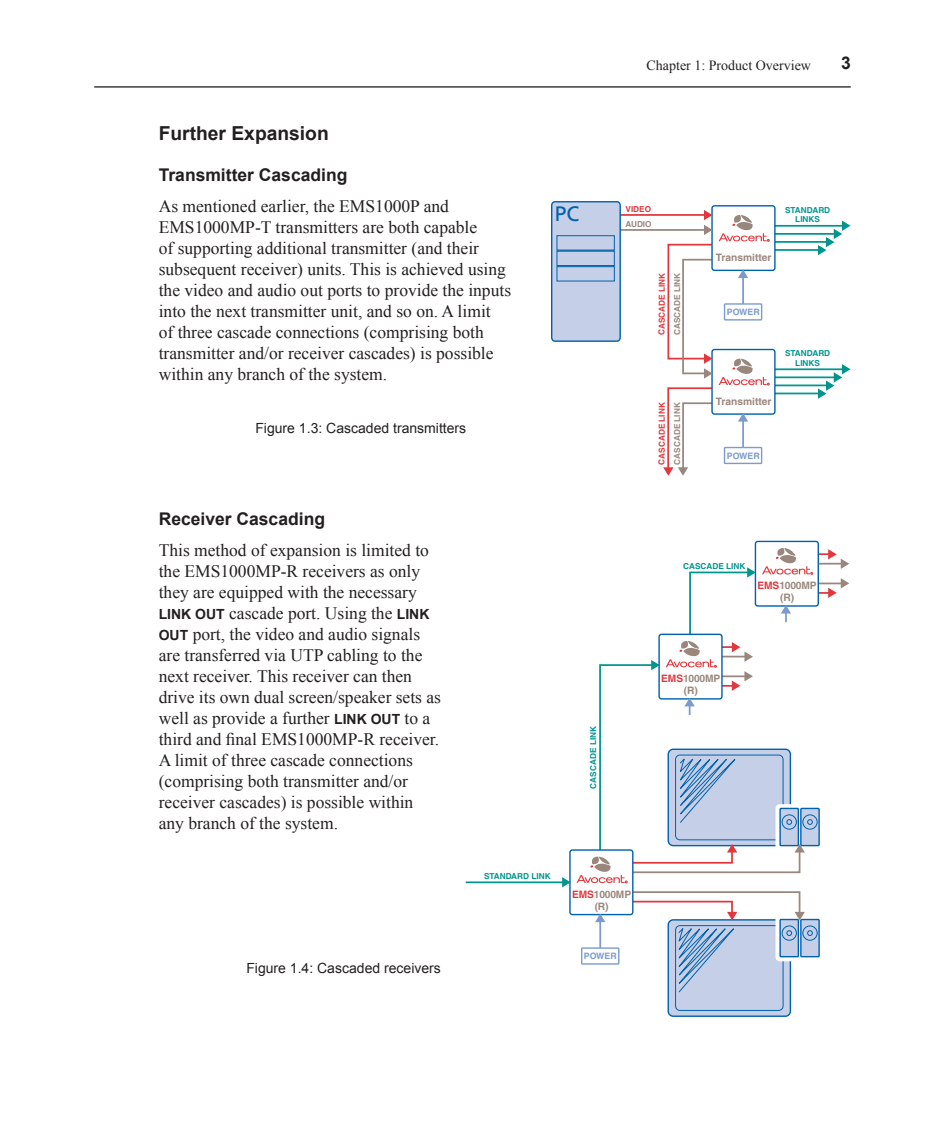
<style>
.page{position:relative;width:945px;height:1134px;background:#fff}
.page>*{position:absolute;margin:0;border:0;box-sizing:border-box;transform-origin:0 0}
.t1{font:21px "Frutiger";color:#0161aa}
.Heading_3{font:700 19.25px "Arial";color:#231f20}
.Body_text{font:17.5px/21px "Times New Roman";color:#231f20}
.Heading_4{font:700 17.5px "Arial";color:#231f20}
.t2{font:14px "Arial";color:#231f20}
.t3{font:14px "Times New Roman";color:#231f20}
.t4{font:700 10.33px/12.2px "Helvetica";letter-spacing:-.015em;color:#99877d;text-align:center}
.t5{font:700 8.75px "Helvetica";color:#7c9bcd}
.t6{font:700 8.22px/9.8px "Helvetica";color:#00958e;text-align:center}
.t7{font:700 8.22px "Helvetica";color:#e1373d}
.t8{font:700 8.22px "Helvetica";color:#99877d}
.s1{font-family:"Arial";font-weight:700;font-size:14px}
.s2{color:#e1373d}
</style>
<div class="page">
<hr style="left:94px;top:86px;width:757px;height:2px;background:#231f20">
<svg style="left:466px;top:571px;width:281px;height:313px"></svg>
<hr style="left:695px;top:656px;width:53px;height:1px;background:#99877d">
<hr style="left:695px;top:675px;width:53px;height:2px;background:#99877d">
<hr style="left:694px;top:646px;width:41px;height:2px;background:#e1373d">
<hr style="left:694px;top:685px;width:41px;height:2px;background:#e1373d">
<svg style="left:732px;top:642px;width:21px;height:20px"></svg>
<svg style="left:732px;top:671px;width:21px;height:20px"></svg>
<div style="left:659px;top:634px;width:63px;height:65px;background:#fff;border-radius:3px"></div>
<div style="left:658px;top:634px;width:65px;height:66px;border:1px solid #0161aa;border-radius:3px"></div>
<svg style="left:666px;top:641px;width:50px;height:26px"></svg>
<svg style="left:684px;top:698px;width:11px;height:17px"></svg>
<div style="left:570px;top:850px;width:63px;height:65px;background:#fff;border-radius:3px"></div>
<div style="left:569px;top:849px;width:65px;height:66px;border:1px solid #0161aa;border-radius:3px"></div>
<hr style="left:792px;top:563px;width:52px;height:2px;background:#99877d">
<hr style="left:792px;top:583px;width:52px;height:1px;background:#99877d">
<hr style="left:790px;top:553px;width:41px;height:2px;background:#e1373d">
<hr style="left:790px;top:592px;width:41px;height:2px;background:#e1373d">
<svg style="left:828px;top:549px;width:21px;height:20px"></svg>
<svg style="left:828px;top:578px;width:21px;height:20px"></svg>
<div style="left:755px;top:541px;width:63px;height:65px;background:#fff;border-radius:3px"></div>
<div style="left:755px;top:541px;width:64px;height:66px;border:1px solid #0161aa;border-radius:3px"></div>
<svg style="left:762px;top:548px;width:51px;height:27px"></svg>
<svg style="left:781px;top:605px;width:10px;height:17px"></svg>
<div style="left:801px;top:808px;width:18px;height:38px;background:#c5d0e8"></div>
<div style="left:800px;top:808px;width:20px;height:38px;border:1px solid #0161aa"></div>
<div style="left:803px;top:815px;width:14px;height:14px;border:1px solid #0161aa;border-radius:50%"></div>
<svg style="left:577px;top:748px;width:236px;height:135px"></svg>
<div style="left:801px;top:920px;width:18px;height:37px;background:#c5d0e8"></div>
<div style="left:800px;top:919px;width:20px;height:38px;border:1px solid #0161aa"></div>
<div style="left:803px;top:926px;width:14px;height:15px;border:1px solid #0161aa;border-radius:50%"></div>
<svg style="left:625px;top:890px;width:188px;height:127px"></svg>
<svg style="left:562px;top:877px;width:9px;height:10px"></svg>
<hr style="left:599px;top:919px;width:2px;height:38px;background:#7c9bcd">
<svg style="left:595px;top:914px;width:10px;height:8px"></svg>
<div style="left:582px;top:948px;width:37px;height:16px;background:#fff"></div>
<div style="left:581px;top:947px;width:38px;height:18px;border:1px solid #7c9bcd"></div>
<svg style="left:651px;top:660px;width:9px;height:10px"></svg>
<svg style="left:747px;top:567px;width:9px;height:11px"></svg>
<hr style="left:744px;top:368px;width:101px;height:2px;background:#00958e">
<hr style="left:744px;top:376px;width:92px;height:2px;background:#00958e">
<hr style="left:744px;top:385px;width:85px;height:1px;background:#00958e">
<hr style="left:744px;top:393px;width:78px;height:1px;background:#00958e">
<hr style="left:744px;top:225px;width:101px;height:2px;background:#00958e">
<hr style="left:744px;top:233px;width:92px;height:2px;background:#00958e">
<hr style="left:744px;top:241px;width:85px;height:2px;background:#00958e">
<hr style="left:744px;top:249px;width:78px;height:2px;background:#00958e">
<div style="left:712px;top:206px;width:63px;height:64px;background:#fff;border-radius:3px"></div>
<div style="left:711px;top:205px;width:65px;height:66px;border:1px solid #0161aa;border-radius:3px"></div>
<div style="left:712px;top:350px;width:63px;height:64px;background:#fff;border-radius:3px"></div>
<div style="left:711px;top:349px;width:65px;height:66px;border:1px solid #0161aa;border-radius:3px"></div>
<hr style="left:617px;top:214px;width:90px;height:2px;background:#e1373d">
<hr style="left:617px;top:229px;width:90px;height:2px;background:#99877d">
<svg style="left:818px;top:221px;width:32px;height:34px"></svg>
<svg style="left:818px;top:364px;width:32px;height:35px"></svg>
<svg style="left:663px;top:210px;width:106px;height:266px"></svg>
<div style="left:725px;top:448px;width:37px;height:15px;background:#fff"></div>
<div style="left:724px;top:447px;width:38px;height:17px;border:1px solid #7c9bcd"></div>
<div style="left:552px;top:202px;width:68px;height:139px;background:#c5d0e8;border-radius:3px"></div>
<div style="left:551px;top:201px;width:70px;height:141px;border:1px solid #0161aa;border-radius:3px"></div>
<svg style="left:556px;top:235px;width:59px;height:47px"></svg>
<p class="Heading_3" style="left:159px;top:121px;width:172px">Further Expansion</p>
<p class="Heading_4" style="left:159px;top:163px;width:190px">Transmitter Cascading</p>
<p class="Body_text" style="left:159px;top:195px;width:354px">As mentioned earlier, the EMS1000P and EMS1000MP-T transmitters are both capable<br>of supporting additional transmitter (and their subsequent receiver) units. This is achieved using the video and audio out ports to provide the inputs into the next transmitter unit, and so on. A limit<br>of three cascade connections (comprising both transmitter and/or receiver cascades) is possible within any branch of the system.</p>
<p class="t2" style="left:255px;top:419px;width:212px">Figure 1.3: Cascaded transmitters</p>
<p class="t1" style="left:555px;top:202px;width:26px">PC</p>
<p class="Heading_4" style="left:159px;top:507px;width:168px">Receiver Cascading</p>
<p class="Body_text" style="left:159px;top:539px;width:284px">This method of expansion is limited to the EMS1000MP-R receivers as only they are equipped with the necessary <span class="s1">LINK OUT</span> cascade port. Using the <span class="s1">LINK OUT</span> port, the video and audio signals are transferred via UTP cabling to the next receiver. This receiver can then drive its own dual screen/speaker sets as well as provide a further <span class="s1">LINK OUT</span> to a third and final EMS1000MP-R receiver.<br>A limit of three cascade connections (comprising both transmitter and/or receiver cascades) is possible within any branch of the system.</p>
<p class="t6" style="left:484px;top:871px;width:68px">STANDARD LINK</p>
<p class="t6" style="left:588px;top:789px;width:64px;rotate:-90deg">CASCADE LINK</p>
<p class="t3" style="left:647px;top:56px;width:166px">Chapter 1: Product Overview</p>
<p class="Heading_4" style="left:841px;top:52px;width:11px">3</p>
<p class="t7" style="left:626px;top:204px;width:27px">VIDEO</p>
<p class="t8" style="left:626px;top:219px;width:28px">AUDIO</p>
<p class="t6" style="left:785px;top:205px;width:47px">STANDARD<br>LINKS</p>
<p class="t4" style="left:716px;top:251px;width:57px">Transmitter</p>
<p class="t7" style="left:657px;top:335px;width:64px;rotate:-90deg">CASCADE LINK</p>
<p class="t8" style="left:672px;top:335px;width:64px;rotate:-90deg">CASCADE LINK</p>
<p class="t5" style="left:727px;top:307px;width:34px">POWER</p>
<p class="t6" style="left:785px;top:348px;width:47px">STANDARD<br>LINKS</p>
<p class="t7" style="left:657px;top:465px;width:64px;rotate:-90deg">CASCADE LINK</p>
<p class="t8" style="left:672px;top:465px;width:64px;rotate:-90deg">CASCADE LINK</p>
<p class="t4" style="left:716px;top:395px;width:57px">Transmitter</p>
<p class="t5" style="left:727px;top:450px;width:34px">POWER</p>
<p class="t6" style="left:683px;top:561px;width:64px">CASCADE LINK</p>
<p class="t4" style="left:758px;top:579px;width:61px"><span class="s2">EMS</span>1000MP (R)</p>
<p class="t4" style="left:661px;top:672px;width:61px"><span class="s2">EMS</span>1000MP (R)</p>
<p class="t4" style="left:572px;top:888px;width:61px"><span class="s2">EMS</span>1000MP (R)</p>
<p class="t2" style="left:246px;top:958px;width:196px">Figure 1.4: Cascaded receivers</p>
<p class="t5" style="left:584px;top:951px;width:34px">POWER</p>
</div>
